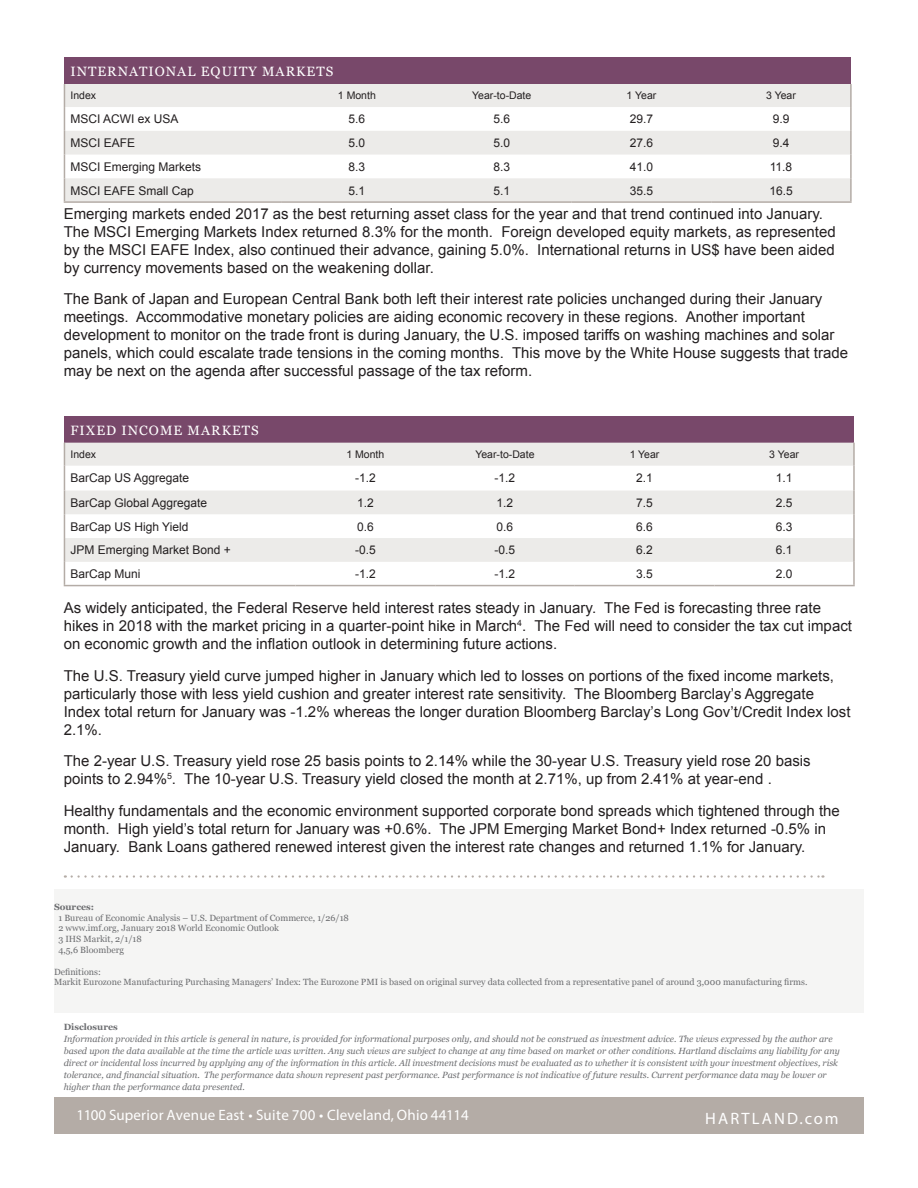
<style>
.page{position:relative;width:918px;height:1188px;background:#fff}
.page>*{position:absolute;margin:0;border:0;box-sizing:border-box;transform-origin:0 0}
.t1{font:16.5px "Myriad Pro";letter-spacing:.13em;color:#fff}
.t2{font:15px/18px "Arial";color:#231f20}
.t3{font:15px "Myriad Pro";letter-spacing:.015em;color:#fff}
.t4{font:13.5px "Georgia";letter-spacing:.075em;color:#fff}
.t5{font:12px "Arial";color:#231f20}
.t6{font:10.5px "Arial";color:#231f20}
.t7{font:italic 9px/12px "Georgia";color:#6c6d70}
.t8{font:9px "Georgia";color:#6c6d70}
.t9{font:700 9px "Georgia";color:#6c6d70}
</style>
<div class="page">
<div style="left:54px;top:1097px;width:810px;height:37px;background:#b4aca6"></div>
<svg style="left:72px;top:875px;width:751px;height:3px"></svg>
<div style="left:64px;top:58px;width:787px;height:26px;background:#78486a"></div>
<svg style="left:65px;top:84px;width:785px;height:117px;fill:#ecebe9"></svg>
<hr style="left:850px;top:84px;width:2px;height:23px;background:#b4aca6">
<hr style="left:850px;top:107px;width:2px;height:24px;background:#b4aca6">
<hr style="left:850px;top:131px;width:2px;height:24px;background:#b4aca6">
<hr style="left:850px;top:155px;width:2px;height:23px;background:#b4aca6">
<svg style="left:64px;top:84px;width:1px;height:117px"></svg>
<hr style="left:850px;top:178px;width:2px;height:23px;background:#b4aca6">
<hr style="left:64px;top:201px;width:218px;height:2px;background:#b4aca6">
<hr style="left:282px;top:201px;width:150px;height:2px;background:#b4aca6">
<hr style="left:432px;top:201px;width:140px;height:2px;background:#b4aca6">
<hr style="left:572px;top:201px;width:139px;height:2px;background:#b4aca6">
<hr style="left:711px;top:201px;width:141px;height:2px;background:#b4aca6">
<div style="left:64px;top:416px;width:790px;height:27px;background:#78486a"></div>
<svg style="left:65px;top:443px;width:788px;height:119px;fill:#ecebe9"></svg>
<hr style="left:853px;top:443px;width:2px;height:23px;background:#b4aca6">
<hr style="left:853px;top:466px;width:2px;height:25px;background:#b4aca6">
<hr style="left:853px;top:491px;width:2px;height:23px;background:#b4aca6">
<hr style="left:853px;top:514px;width:2px;height:24px;background:#b4aca6">
<hr style="left:853px;top:538px;width:2px;height:24px;background:#b4aca6">
<svg style="left:64px;top:443px;width:1px;height:142px"></svg>
<hr style="left:853px;top:562px;width:2px;height:23px;background:#b4aca6">
<hr style="left:64px;top:585px;width:232px;height:1px;background:#b4aca6">
<hr style="left:296px;top:585px;width:139px;height:1px;background:#b4aca6">
<hr style="left:435px;top:585px;width:140px;height:1px;background:#b4aca6">
<hr style="left:575px;top:585px;width:139px;height:1px;background:#b4aca6">
<hr style="left:714px;top:585px;width:141px;height:1px;background:#b4aca6">
<div style="left:54px;top:889px;width:810px;height:124px;background:#f5f5f4"></div>
<p class="t4" style="left:70px;top:63px;width:264px">INTERNATIONAL EQUITY MARKETS</p>
<p class="t6" style="left:70px;top:88px;width:27px">Index</p>
<p class="t6" style="left:338px;top:88px;width:39px">1 Month</p>
<p class="t6" style="left:472px;top:88px;width:61px">Year-to-Date</p>
<p class="t6" style="left:627px;top:88px;width:31px">1 Year</p>
<p class="t6" style="left:766px;top:88px;width:31px">3 Year</p>
<p class="t5" style="left:70px;top:111px;width:110px">MSCI ACWI ex USA</p>
<p class="t5" style="left:349px;top:111px;width:18px">5.6</p>
<p class="t5" style="left:493px;top:111px;width:18px">5.6</p>
<p class="t5" style="left:630px;top:111px;width:25px">29.7</p>
<p class="t5" style="left:773px;top:111px;width:18px">9.9</p>
<p class="t5" style="left:70px;top:135px;width:66px">MSCI EAFE</p>
<p class="t5" style="left:349px;top:135px;width:18px">5.0</p>
<p class="t5" style="left:493px;top:135px;width:18px">5.0</p>
<p class="t5" style="left:630px;top:135px;width:25px">27.6</p>
<p class="t5" style="left:773px;top:135px;width:18px">9.4</p>
<p class="t5" style="left:70px;top:159px;width:132px">MSCI Emerging Markets</p>
<p class="t5" style="left:349px;top:159px;width:18px">8.3</p>
<p class="t5" style="left:493px;top:159px;width:18px">8.3</p>
<p class="t5" style="left:630px;top:159px;width:25px">41.0</p>
<p class="t5" style="left:770px;top:159px;width:24px">11.8</p>
<p class="t5" style="left:70px;top:183px;width:125px">MSCI EAFE Small Cap</p>
<p class="t5" style="left:349px;top:183px;width:18px">5.1</p>
<p class="t5" style="left:493px;top:183px;width:18px">5.1</p>
<p class="t5" style="left:630px;top:183px;width:25px">35.5</p>
<p class="t5" style="left:769px;top:183px;width:25px">16.5</p>
<p class="t2" style="left:64px;top:205px;width:774px">Emerging markets ended 2017 as the best returning asset class for the year and that trend continued into January.<br>The MSCI Emerging Markets Index returned 8.3% for the month. Foreign developed equity markets, as represented by the MSCI EAFE Index, also continued their advance, gaining 5.0%. International returns in US$ have been aided by currency movements based on the weakening dollar.</p>
<p class="t2" style="left:64px;top:290px;width:786px">The Bank of Japan and European Central Bank both left their interest rate policies unchanged during their January meetings. Accommodative monetary policies are aiding economic recovery in these regions. Another important development to monitor on the trade front is during January, the U.S. imposed tariffs on washing machines and solar panels, which could escalate trade tensions in the coming months. This move by the White House suggests that trade may be next on the agenda after successful passage of the tax reform.</p>
<p class="t4" style="left:70px;top:422px;width:190px">FIXED INCOME MARKETS</p>
<p class="t6" style="left:70px;top:447px;width:27px">Index</p>
<p class="t6" style="left:346px;top:447px;width:39px">1 Month</p>
<p class="t6" style="left:475px;top:447px;width:61px">Year-to-Date</p>
<p class="t6" style="left:630px;top:447px;width:31px">1 Year</p>
<p class="t6" style="left:769px;top:447px;width:31px">3 Year</p>
<p class="t5" style="left:70px;top:470px;width:120px">BarCap US Aggregate</p>
<p class="t5" style="left:355px;top:470px;width:22px">-1.2</p>
<p class="t5" style="left:495px;top:470px;width:22px">-1.2</p>
<p class="t5" style="left:636px;top:470px;width:18px">2.1</p>
<p class="t5" style="left:776px;top:470px;width:18px">1.1</p>
<p class="t5" style="left:70px;top:495px;width:138px">BarCap Global Aggregate</p>
<p class="t5" style="left:357px;top:495px;width:18px">1.2</p>
<p class="t5" style="left:497px;top:495px;width:18px">1.2</p>
<p class="t5" style="left:636px;top:495px;width:18px">7.5</p>
<p class="t5" style="left:776px;top:495px;width:18px">2.5</p>
<p class="t5" style="left:70px;top:518px;width:120px">BarCap US High Yield</p>
<p class="t5" style="left:357px;top:518px;width:18px">0.6</p>
<p class="t5" style="left:497px;top:518px;width:18px">0.6</p>
<p class="t5" style="left:636px;top:518px;width:18px">6.6</p>
<p class="t5" style="left:776px;top:518px;width:18px">6.3</p>
<p class="t5" style="left:70px;top:542px;width:162px">JPM Emerging Market Bond +</p>
<p class="t5" style="left:355px;top:542px;width:22px">-0.5</p>
<p class="t5" style="left:495px;top:542px;width:22px">-0.5</p>
<p class="t5" style="left:636px;top:542px;width:18px">6.2</p>
<p class="t5" style="left:776px;top:542px;width:18px">6.1</p>
<p class="t5" style="left:70px;top:566px;width:72px">BarCap Muni</p>
<p class="t5" style="left:355px;top:566px;width:22px">-1.2</p>
<p class="t5" style="left:495px;top:566px;width:22px">-1.2</p>
<p class="t5" style="left:636px;top:566px;width:18px">3.5</p>
<p class="t5" style="left:776px;top:566px;width:18px">2.0</p>
<p class="t2" style="left:64px;top:599px;width:790px">As widely anticipated, the Federal Reserve held interest rates steady in January. The Fed is forecasting three rate hikes in 2018 with the market pricing in a quarter-point hike in March<sup>4</sup>. The Fed will need to consider the tax cut impact on economic growth and the inflation outlook in determining future actions.</p>
<p class="t2" style="left:64px;top:666px;width:788px">The U.S. Treasury yield curve jumped higher in January which led to losses on portions of the fixed income markets, particularly those with less yield cushion and greater interest rate sensitivity. The Bloomberg Barclay’s Aggregate Index total return for January was -1.2% whereas the longer duration Bloomberg Barclay’s Long Gov’t/Credit Index lost 2.1%.</p>
<p class="t2" style="left:64px;top:752px;width:748px">The 2-year U.S. Treasury yield rose 25 basis points to 2.14% while the 30-year U.S. Treasury yield rose 20 basis points to 2.94%<sup>5</sup>. The 10-year U.S. Treasury yield closed the month at 2.71%, up from 2.41% at year-end .</p>
<p class="t2" style="left:64px;top:801px;width:778px">Healthy fundamentals and the economic environment supported corporate bond spreads which tightened through the month. High yield’s total return for January was +0.6%. The JPM Emerging Market Bond+ Index returned -0.5% in<br>January. Bank Loans gathered renewed interest given the interest rate changes and returned 1.1% for January.</p>
<p class="t9" style="left:54px;top:901px;width:42px">Sources:</p>
<p class="t8" style="left:58px;top:912px;width:292px">1 Bureau of Economic Analysis – U.S. Department of Commerce, 1/26/18</p>
<p class="t8" style="left:58px;top:923px;width:222px">2 www.imf.org, January 2018 World Economic Outlook</p>
<p class="t8" style="left:58px;top:934px;width:85px">3 IHS Markit, 2/1/18</p>
<p class="t8" style="left:58px;top:944px;width:67px">4,5,6 Bloomberg</p>
<p class="t8" style="left:54px;top:966px;width:48px">Definitions:</p>
<p class="t8" style="left:54px;top:977px;width:755px">Markit Eurozone Manufacturing Purchasing Managers’ Index: The Eurozone PMI is based on original survey data collected from a representative panel of around 3,000 manufacturing firms.</p>
<p class="t9" style="left:64px;top:1021px;width:56px">Disclosures</p>
<p class="t7" style="left:64px;top:1033px;width:778px">Information provided in this article is general in nature, is provided for informational purposes only, and should not be construed as investment advice. The views expressed by the author are based upon the data available at the time the article was written. Any such views are subject to change at any time based on market or other conditions. Hartland disclaims any liability for any direct or incidental loss incurred by applying any of the information in this article. All investment decisions must be evaluated as to whether it is consistent with your investment objectives, risk tolerance, and financial situation. The performance data shown represent past performance. Past performance is not indicative of future results. Current performance data may be lower or higher than the performance data presented.</p>
<p class="t3" style="left:77px;top:1106px;width:394px">1100 Superior Avenue East • Suite 700 • Cleveland, Ohio 44114</p>
<p class="t1" style="left:705px;top:1108px;width:135px">HARTLAND.com</p>
</div>
